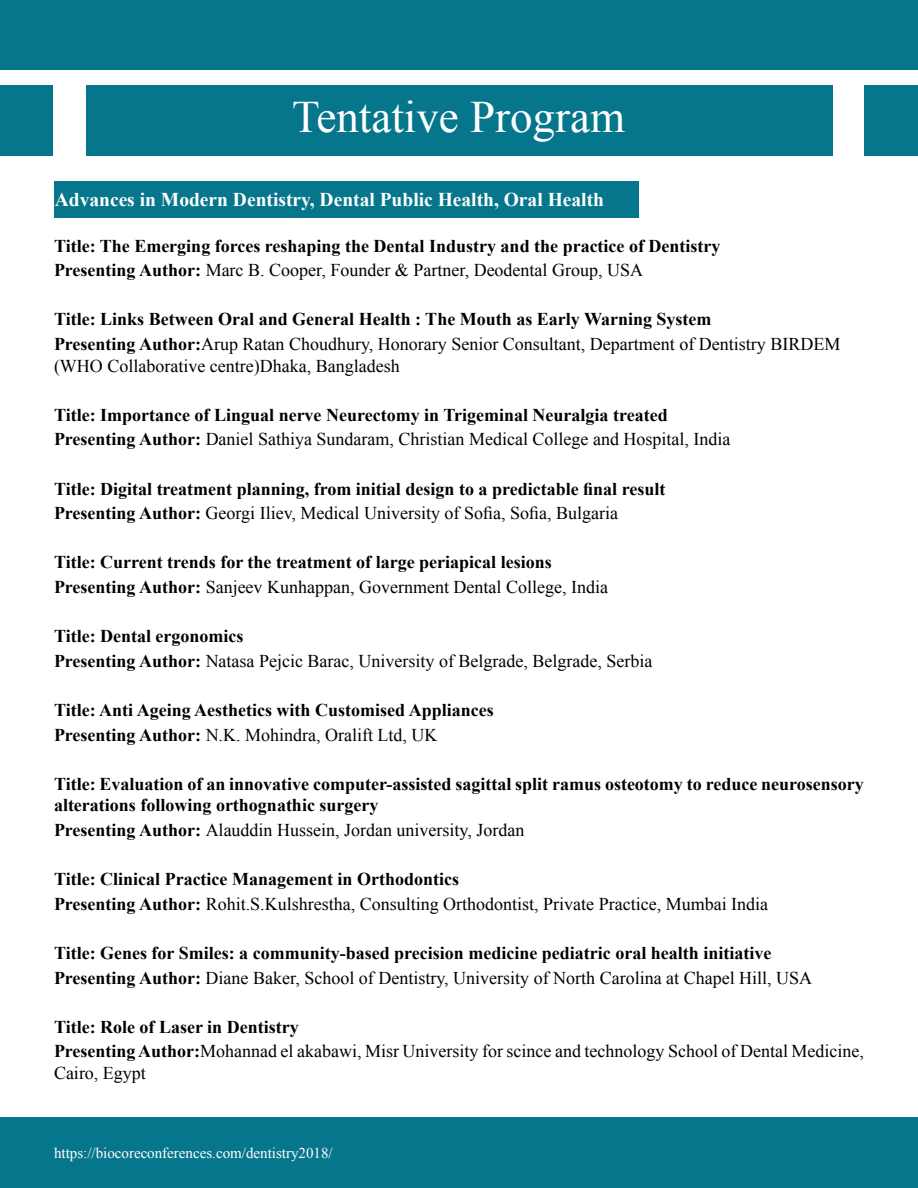
<style>
.page{position:relative;width:918px;height:1188px;background:#fff}
.page>*{position:absolute;margin:0;border:0;box-sizing:border-box;transform-origin:0 0}
.t1{font:45px "Times New Roman";color:#fff}
.t2{font:700 19.5px "Times New Roman";color:#fff}
.t3{font:700 18px/24.6px "Times New Roman";color:#000}
.t4{font:18px/24.6px "Times New Roman";color:#000}
.t5{font:15px "Times New Roman";color:#fff}
.s1{font-weight:400}
.s2{font-weight:700}
</style>
<div class="page">
<div style="left:0;top:0;width:918px;height:70px;background:#06768c"></div>
<div style="left:86px;top:86px;width:747px;height:70px;background:#06768c"></div>
<div style="left:1px;top:85px;width:52px;height:71px;background:#06768c"></div>
<div style="left:864px;top:85px;width:54px;height:71px;background:#06768c"></div>
<div style="left:0;top:1118px;width:918px;height:70px;background:#06768c"></div>
<div style="left:54px;top:181px;width:584px;height:37px;background:#06768c"></div>
<h1 class="t1" style="left:292px;top:86px;width:335px">Tentative Program</h1>
<p class="t2" style="left:55px;top:186px;width:551px">Advances in Modern Dentistry, Dental Public Health, Oral Health</p>
<p class="t3" style="left:54px;top:233px;width:668px">Title: The Emerging forces reshaping the Dental Industry and the practice of Dentistry<br>Presenting Author: <span class="s1">Marc B. Cooper, Founder &amp; Partner, Deodental Group, USA</span></p>
<p class="t3" style="left:54px;top:307px;width:788px">Title: Links Between Oral and General Health : The Mouth as Early Warning System<br>Presenting Author:<span class="s1">Arup Ratan Choudhury, Honorary Senior Consultant, Department of Dentistry BIRDEM</span></p>
<p class="t4" style="left:54px;top:353px;width:347px">(WHO Collaborative centre)Dhaka, Bangladesh</p>
<p class="t3" style="left:54px;top:402px;width:678px">Title: Importance of Lingual nerve Neurectomy in Trigeminal Neuralgia treated<br>Presenting Author: <span class="s1">Daniel Sathiya Sundaram, Christian Medical College and Hospital, India</span></p>
<p class="t3" style="left:54px;top:476px;width:613px">Title: Digital treatment planning, from initial design to a predictable final result<br>Presenting Author: <span class="s1">Georgi Iliev, Medical University of Sofia, Sofia, Bulgaria</span></p>
<p class="t3" style="left:54px;top:550px;width:556px">Title: Current trends for the treatment of large periapical lesions<br>Presenting Author: <span class="s1">Sanjeev Kunhappan, Government Dental College, India</span></p>
<p class="t4" style="left:54px;top:624px;width:600px"><span class="s2">Title: Dental ergonomics<br>Presenting Author:</span> Natasa Pejcic Barac, University of Belgrade, Belgrade, Serbia</p>
<p class="t3" style="left:54px;top:697px;width:441px">Title: Anti Ageing Aesthetics with Customised Appliances<br>Presenting Author: <span class="s1">N.K. Mohindra, Oralift Ltd, UK</span></p>
<p class="t3" style="left:54px;top:773px;width:811px;line-height:21.6px">Title: Evaluation of an innovative computer-assisted sagittal split ramus osteotomy to reduce neurosensory alterations following orthognathic surgery</p>
<p class="t4" style="left:54px;top:817px;width:472px"><span class="s2">Presenting Author:</span> Alauddin Hussein, Jordan university, Jordan</p>
<p class="t4" style="left:54px;top:867px;width:716px"><span class="s2">Title: Clinical Practice Management in Orthodontics<br>Presenting Author:</span> Rohit.S.Kulshrestha, Consulting Orthodontist, Private Practice, Mumbai India</p>
<p class="t3" style="left:54px;top:940px;width:760px">Title: Genes for Smiles: a community-based precision medicine pediatric oral health initiative<br>Presenting Author: <span class="s1">Diane Baker, School of Dentistry, University of North Carolina at Chapel Hill, USA</span></p>
<p class="t4" style="left:54px;top:1014px;width:811px"><span class="s2">Title: Role of Laser in Dentistry<br>Presenting Author:</span>Mohannad el akabawi, Misr University for scince and technology School of Dental Medicine,</p>
<p class="t4" style="left:54px;top:1060px;width:93px">Cairo, Egypt</p>
<p class="t5" style="left:54px;top:1143px;width:280px">https://biocoreconferences.com/dentistry2018/</p>
</div>
